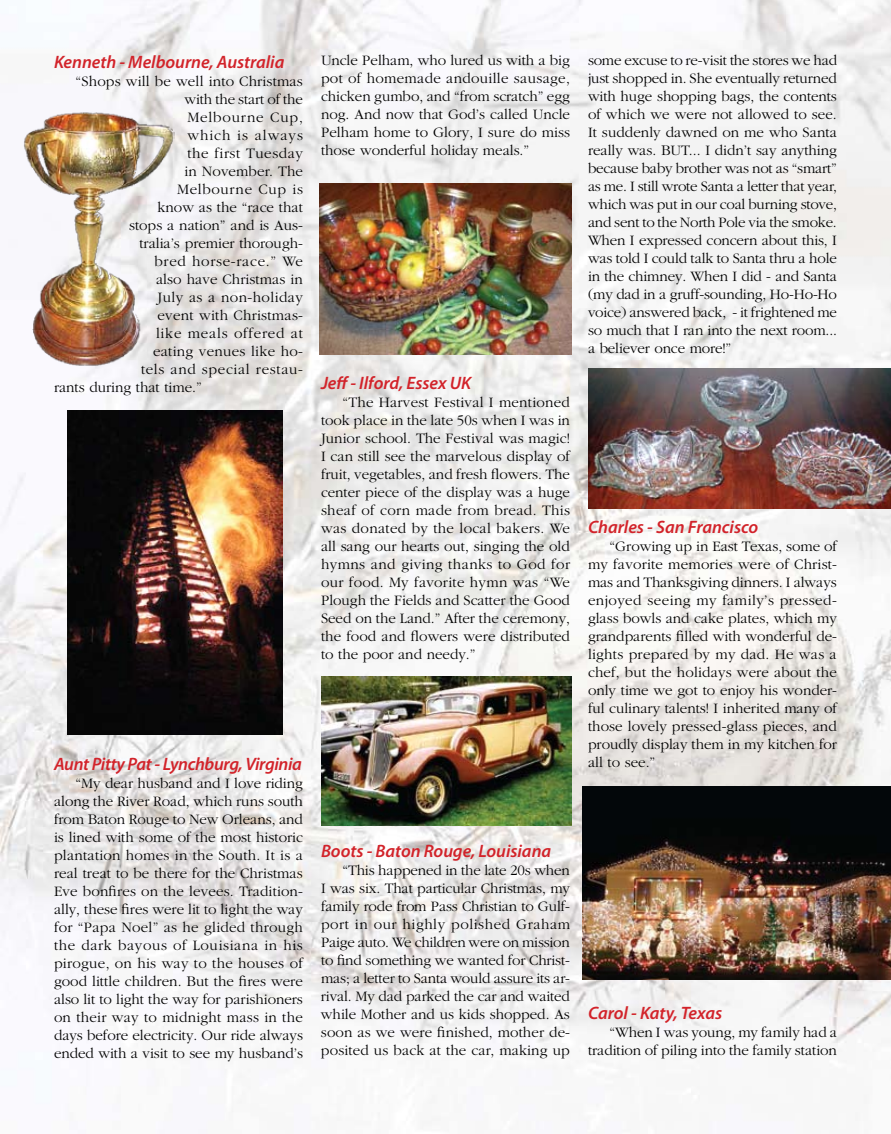
<style>
.page{position:relative;width:891px;height:1134px;background:#fff}
.page>*{position:absolute;margin:0;border:0;box-sizing:border-box;transform-origin:0 0}
.t1{font:italic 600 18px "Myriad Pro";letter-spacing:-.005em;color:#d2232a}
.t2{font:300 15px/18px "Garamond";color:#000;text-align:justify}
.t3{font:300 15px "Garamond";letter-spacing:.02em;color:#000}
.t4{font:300 15px "Garamond";letter-spacing:.045em;color:#000}
.t5{font:300 15px "Garamond";letter-spacing:.04em;color:#000}
.t6{font:300 15px "Garamond";letter-spacing:.025em;color:#000}
.t7{font:300 15px "Garamond";letter-spacing:.05em;color:#000}
.t8{font:300 15px "Garamond";letter-spacing:.035em;color:#000}
.t9{font:300 15px "Garamond";letter-spacing:.055em;color:#000}
.t10{font:300 15px "Garamond";letter-spacing:.06em;color:#000}
</style>
<div class="page">
<img style="left:0;top:0;width:891px;height:1114px">
<img style="left:588px;top:369px;width:303px;height:139px">
<img style="left:583px;top:786px;width:308px;height:193px">
<img style="left:320px;top:183px;width:251px;height:172px">
<img style="left:321px;top:676px;width:250px;height:149px">
<img style="left:68px;top:411px;width:215px;height:324px">
<img style="left:20px;top:105px;width:155px;height:263px">
<p class="t1" style="left:54px;top:50px;width:232px">Kenneth - Melbourne, Australia</p>
<p class="t2" style="left:76px;top:72px;width:229px">“Shops will be well into Christmas</p>
<p class="t2" style="left:185px;top:90px;width:120px">with the start of the</p>
<p class="t9" style="left:188px;top:109px;width:117px">Melbourne Cup,</p>
<p class="t10" style="left:188px;top:127px;width:117px">which is always</p>
<p class="t8" style="left:188px;top:145px;width:117px">the first Tuesday</p>
<p class="t2" style="left:185px;top:162px;width:120px">in November. The</p>
<p class="t4" style="left:177px;top:181px;width:128px">Melbourne Cup is</p>
<p class="t2" style="left:158px;top:198px;width:147px">know as the “race that</p>
<p class="t2" style="left:129px;top:216px;width:176px">stops a nation” and is Aus-</p>
<p class="t2" style="left:140px;top:234px;width:165px">tralia’s premier thorough-</p>
<p class="t4" style="left:154px;top:253px;width:150px">bred horse-race.” We</p>
<p class="t2" style="left:156px;top:270px;width:148px">also have Christmas in</p>
<p class="t6" style="left:158px;top:289px;width:147px">July as a non-holiday</p>
<p class="t3" style="left:158px;top:307px;width:147px">event with Christmas-</p>
<p class="t7" style="left:156px;top:325px;width:149px">like meals offered at</p>
<p class="t3" style="left:153px;top:343px;width:151px">eating venues like ho-</p>
<p class="t5" style="left:141px;top:361px;width:164px">tels and special restau-</p>
<p class="t2" style="left:54px;top:378px;width:149px">rants during that time.”</p>
<p class="t2" style="left:321px;top:52px;width:251px">Uncle Pelham, who lured us with a big pot of homemade andouille sausage, chicken gumbo, and “from scratch” egg nog. And now that God’s called Uncle Pelham home to Glory, I sure do miss those wonderful holiday meals.”</p>
<p class="t1" style="left:321px;top:372px;width:152px">Jeff - Ilford, Essex UK</p>
<p class="t2" style="left:321px;top:394px;width:251px;text-indent:22px">“The Harvest Festival I mentioned took place in the late 50s when I was in Junior school. The Festival was magic!<br>I can still see the marvelous display of fruit, vegetables, and fresh flowers. The center piece of the display was a huge sheaf of corn made from bread. This was donated by the local bakers. We all sang our hearts out, singing the old hymns and giving thanks to God for our food. My favorite hymn was “We Plough the Fields and Scatter the Good Seed on the Land.” After the ceremony, the food and flowers were distributed to the poor and needy.”</p>
<p class="t1" style="left:54px;top:752px;width:249px">Aunt Pitty Pat - Lynchburg, Virginia</p>
<p class="t2" style="left:54px;top:774px;width:251px;text-indent:22px">“My dear husband and I love riding along the River Road, which runs south from Baton Rouge to New Orleans, and is lined with some of the most historic plantation homes in the South. It is a real treat to be there for the Christmas Eve bonfires on the levees. Tradition&shy;ally, these fires were lit to light the way for “Papa Noel” as he glided through the dark bayous of Louisiana in his pirogue, on his way to the houses of good little children. But the fires were also lit to light the way for parishioners on their way to midnight mass in the days before electricity. Our ride always ended with a visit to see my husband’s</p>
<p class="t1" style="left:321px;top:840px;width:232px">Boots - Baton Rouge, Louisiana</p>
<p class="t2" style="left:321px;top:862px;width:251px;text-indent:22px">“This happened in the late 20s when I was six. That particular Christmas, my family rode from Pass Christian to Gulf&shy;port in our highly polished Graham Paige auto. We children were on mission to find something we wanted for Christ&shy;mas; a letter to Santa would assure its ar&shy;rival. My dad parked the car and waited while Mother and us kids shopped. As soon as we were finished, mother de&shy;posited us back at the car, making up</p>
<p class="t2" style="left:588px;top:52px;width:251px">some excuse to re-visit the stores we had just shopped in. She eventually returned with huge shopping bags, the contents of which we were not allowed to see.<br>It suddenly dawned on me who Santa really was. BUT... I didn’t say anything because baby brother was not as “smart” as me. I still wrote Santa a letter that year, which was put in our coal burning stove, and sent to the North Pole via the smoke.<br>When I expressed concern about this, I was told I could talk to Santa thru a hole in the chimney. When I did - and Santa (my dad in a gruff-sounding, Ho-Ho-Ho voice) answered back, - it frightened me so much that I ran into the next room... a believer once more!”</p>
<p class="t1" style="left:588px;top:516px;width:172px">Charles - San Francisco</p>
<p class="t2" style="left:588px;top:538px;width:251px;text-indent:22px">“Growing up in East Texas, some of my favorite memories were of Christ&shy;mas and Thanksgiving dinners. I always enjoyed seeing my family’s pressed&shy;glass bowls and cake plates, which my grandparents filled with wonderful de&shy;lights prepared by my dad. He was a chef, but the holidays were about the only time we got to enjoy his wonder&shy;ful culinary talents! I inherited many of those lovely pressed-glass pieces, and proudly display them in my kitchen for all to see.”</p>
<p class="t1" style="left:588px;top:1002px;width:136px">Carol - Katy, Texas</p>
<p class="t2" style="left:588px;top:1024px;width:251px;text-align:right">“When I was young, my family had a tradition of piling into the family station</p>
</div>
